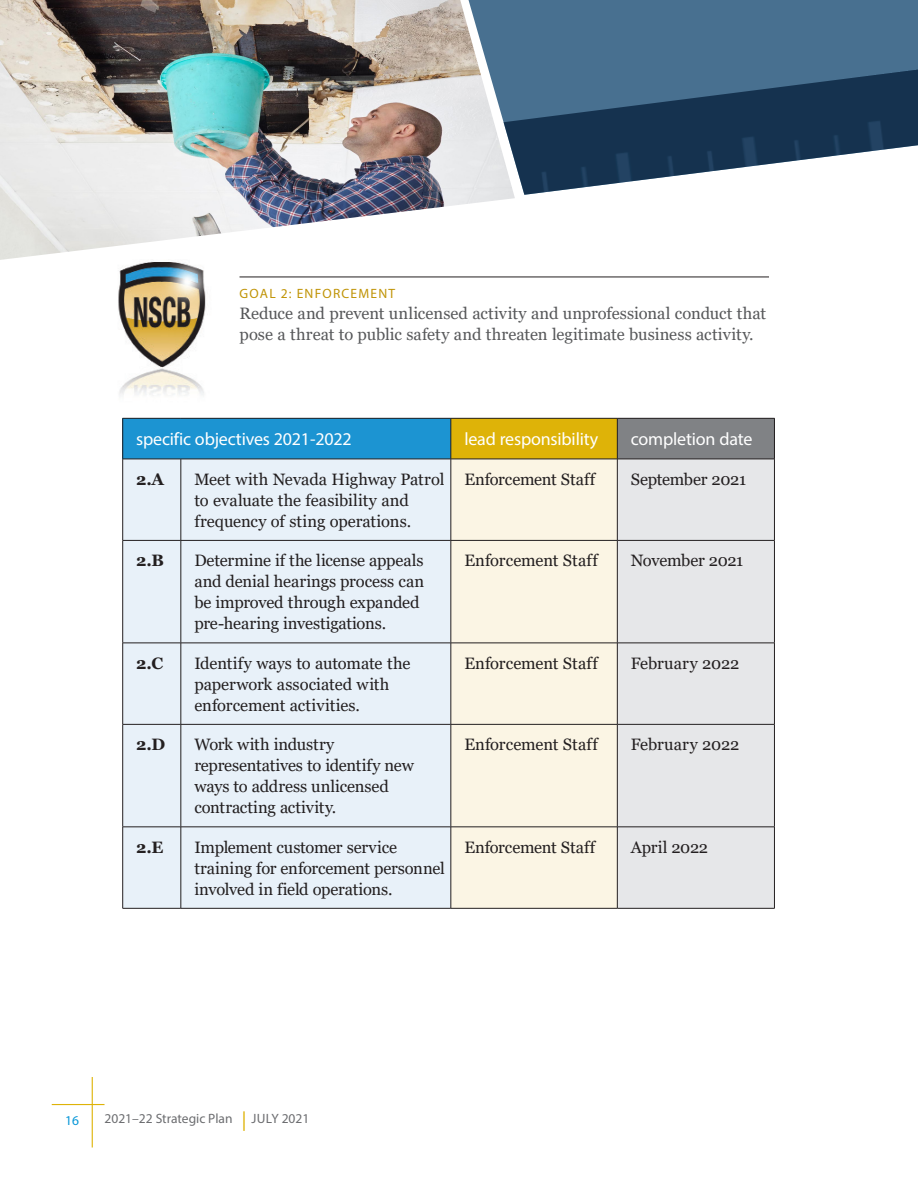
<style>
.page{position:relative;width:918px;height:1188px;background:#fff}
.page>*{position:absolute;margin:0;border:0;box-sizing:border-box;transform-origin:0 0}
.table_title{font:18px "Myriad Pro";letter-spacing:-.01em;color:#fff}
.body_text{font:16.5px/21px "Georgia";letter-spacing:-.01em;color:#231f20}
.body_text-2{font:16.5px/21px "Georgia";color:#57585a}
.body_text-3{font:700 16.5px "Georgia";color:#231f20}
.t1{font:13.5px "Myriad Pro";color:#6c6d70}
.goal{font:13.5px "Myriad Pro";letter-spacing:.09em;color:#c09407}
.t2{font:13.5px "Myriad Pro";color:#0696d7}
.s1{font-size:19.5px;color:#deb308}
</style>
<div class="page">
<hr style="left:52px;top:1104px;width:53px;height:1px;background:#deb308">
<hr style="left:92px;top:1077px;width:1px;height:71px;background:#deb308">
<img style="left:118px;top:261px;width:88px;height:134px">
<img style="left:0;top:0;width:515px;height:260px">
<div style="left:123px;top:418px;width:328px;height:41px;background:#1c94d2"></div>
<div style="left:451px;top:418px;width:166px;height:41px;background:#deb308"></div>
<div style="left:617px;top:418px;width:157px;height:41px;background:#808285"></div>
<div style="left:123px;top:460px;width:328px;height:448px;background:#e8f1f9"></div>
<div style="left:452px;top:460px;width:165px;height:448px;background:#fbf5e4"></div>
<div style="left:618px;top:460px;width:156px;height:448px;background:#e6e7e9"></div>
<hr style="left:123px;top:418px;width:58px;height:1px;background:#231f20">
<hr style="left:122px;top:419px;width:1px;height:40px;background:#231f20">
<hr style="left:181px;top:418px;width:270px;height:1px;background:#231f20">
<hr style="left:451px;top:418px;width:166px;height:1px;background:#231f20">
<hr style="left:451px;top:419px;width:1px;height:40px;background:#231f20">
<hr style="left:617px;top:418px;width:158px;height:1px;background:#231f20">
<hr style="left:617px;top:419px;width:1px;height:40px;background:#231f20">
<hr style="left:774px;top:419px;width:1px;height:40px;background:#231f20">
<hr style="left:123px;top:459px;width:58px;height:1px;background:#231f20">
<hr style="left:122px;top:459px;width:1px;height:81px;background:#231f20">
<hr style="left:181px;top:459px;width:270px;height:1px;background:#231f20">
<hr style="left:181px;top:459px;width:1px;height:81px;background:#231f20">
<hr style="left:451px;top:459px;width:166px;height:1px;background:#231f20">
<hr style="left:451px;top:459px;width:1px;height:81px;background:#231f20">
<hr style="left:617px;top:459px;width:158px;height:1px;background:#231f20">
<hr style="left:617px;top:459px;width:1px;height:81px;background:#231f20">
<hr style="left:774px;top:459px;width:1px;height:81px;background:#231f20">
<hr style="left:123px;top:540px;width:58px;height:1px;background:#231f20">
<hr style="left:122px;top:541px;width:1px;height:102px;background:#231f20">
<hr style="left:181px;top:540px;width:270px;height:1px;background:#231f20">
<hr style="left:181px;top:541px;width:1px;height:102px;background:#231f20">
<hr style="left:451px;top:540px;width:166px;height:1px;background:#231f20">
<hr style="left:451px;top:541px;width:1px;height:102px;background:#231f20">
<hr style="left:617px;top:540px;width:158px;height:1px;background:#231f20">
<hr style="left:617px;top:541px;width:1px;height:102px;background:#231f20">
<hr style="left:774px;top:541px;width:1px;height:102px;background:#231f20">
<hr style="left:123px;top:643px;width:58px;height:1px;background:#231f20">
<hr style="left:122px;top:643px;width:1px;height:81px;background:#231f20">
<hr style="left:181px;top:643px;width:270px;height:1px;background:#231f20">
<hr style="left:181px;top:643px;width:1px;height:81px;background:#231f20">
<hr style="left:451px;top:643px;width:166px;height:1px;background:#231f20">
<hr style="left:451px;top:643px;width:1px;height:81px;background:#231f20">
<hr style="left:617px;top:643px;width:158px;height:1px;background:#231f20">
<hr style="left:617px;top:643px;width:1px;height:81px;background:#231f20">
<hr style="left:774px;top:643px;width:1px;height:81px;background:#231f20">
<hr style="left:123px;top:724px;width:58px;height:1px;background:#231f20">
<hr style="left:122px;top:725px;width:1px;height:102px;background:#231f20">
<hr style="left:181px;top:724px;width:270px;height:1px;background:#231f20">
<hr style="left:181px;top:725px;width:1px;height:102px;background:#231f20">
<hr style="left:451px;top:724px;width:166px;height:1px;background:#231f20">
<hr style="left:451px;top:725px;width:1px;height:102px;background:#231f20">
<hr style="left:617px;top:724px;width:158px;height:1px;background:#231f20">
<hr style="left:617px;top:725px;width:1px;height:102px;background:#231f20">
<hr style="left:774px;top:725px;width:1px;height:102px;background:#231f20">
<hr style="left:123px;top:827px;width:58px;height:1px;background:#231f20">
<hr style="left:122px;top:827px;width:1px;height:81px;background:#231f20">
<hr style="left:181px;top:827px;width:270px;height:1px;background:#231f20">
<hr style="left:181px;top:827px;width:1px;height:81px;background:#231f20">
<hr style="left:451px;top:827px;width:166px;height:1px;background:#231f20">
<hr style="left:451px;top:827px;width:1px;height:81px;background:#231f20">
<hr style="left:617px;top:827px;width:158px;height:1px;background:#231f20">
<hr style="left:617px;top:827px;width:1px;height:81px;background:#231f20">
<hr style="left:774px;top:827px;width:1px;height:81px;background:#231f20">
<hr style="left:123px;top:908px;width:58px;height:1px;background:#231f20">
<hr style="left:181px;top:908px;width:270px;height:1px;background:#231f20">
<hr style="left:451px;top:908px;width:166px;height:1px;background:#231f20">
<hr style="left:617px;top:908px;width:158px;height:1px;background:#231f20">
<hr style="left:240px;top:277px;width:529px;height:1px;background:#231f20">
<svg style="left:469px;top:0;width:449px;height:195px;background:#5d7f9b"></svg>
<img style="left:503px;top:68px;width:415px;height:127px">
<p class="goal" style="left:240px;top:285px;width:157px">GOAL 2: ENFORCEMENT</p>
<p class="body_text-2" style="left:240px;top:303px;width:528px">Reduce and prevent unlicensed activity and unprofessional conduct that pose a threat to public safety and threaten legitimate business activity.</p>
<p class="table_title" style="left:136px;top:428px;width:217px">specific objectives 2021-2022</p>
<p class="table_title" style="left:464px;top:428px;width:135px">lead responsibility</p>
<p class="table_title" style="left:631px;top:428px;width:123px">completion date</p>
<p class="body_text-3" style="left:136px;top:469px;width:29px">2.A</p>
<p class="body_text" style="left:194px;top:469px;width:252px">Meet with Nevada Highway Patrol to evaluate the feasibility and frequency of sting operations.</p>
<p class="body_text" style="left:464px;top:469px;width:132px">Enforcement Staff</p>
<p class="body_text" style="left:631px;top:469px;width:117px">September 2021</p>
<p class="body_text-3" style="left:136px;top:550px;width:29px">2.B</p>
<p class="body_text" style="left:194px;top:551px;width:231px">Determine if the license appeals and denial hearings process can be improved through expanded pre-hearing investigations.</p>
<p class="body_text" style="left:464px;top:551px;width:135px">Enforcement Staff</p>
<p class="body_text" style="left:631px;top:551px;width:114px">November 2021</p>
<p class="body_text-3" style="left:136px;top:653px;width:29px">2.C</p>
<p class="body_text" style="left:194px;top:653px;width:218px">Identify ways to automate the paperwork associated with enforcement activities.</p>
<p class="body_text" style="left:464px;top:653px;width:135px">Enforcement Staff</p>
<p class="body_text" style="left:631px;top:653px;width:110px">February 2022</p>
<p class="body_text-3" style="left:136px;top:734px;width:31px">2.D</p>
<p class="body_text" style="left:194px;top:735px;width:221px">Work with industry representatives to identify new ways to address unlicensed contracting activity.</p>
<p class="body_text" style="left:464px;top:735px;width:135px">Enforcement Staff</p>
<p class="body_text" style="left:631px;top:735px;width:110px">February 2022</p>
<p class="body_text-3" style="left:136px;top:837px;width:29px">2.E</p>
<p class="body_text" style="left:194px;top:837px;width:252px">Implement customer service training for enforcement personnel involved in field operations.</p>
<p class="body_text" style="left:464px;top:837px;width:132px">Enforcement Staff</p>
<p class="body_text" style="left:631px;top:837px;width:79px">April 2022</p>
<p class="t2" style="left:65px;top:1112px;width:15px">16</p>
<p class="t1" style="left:105px;top:1110px;width:206px">2021–22 Strategic Plan <span class="s1">|</span> JULY 2021</p>
</div>
